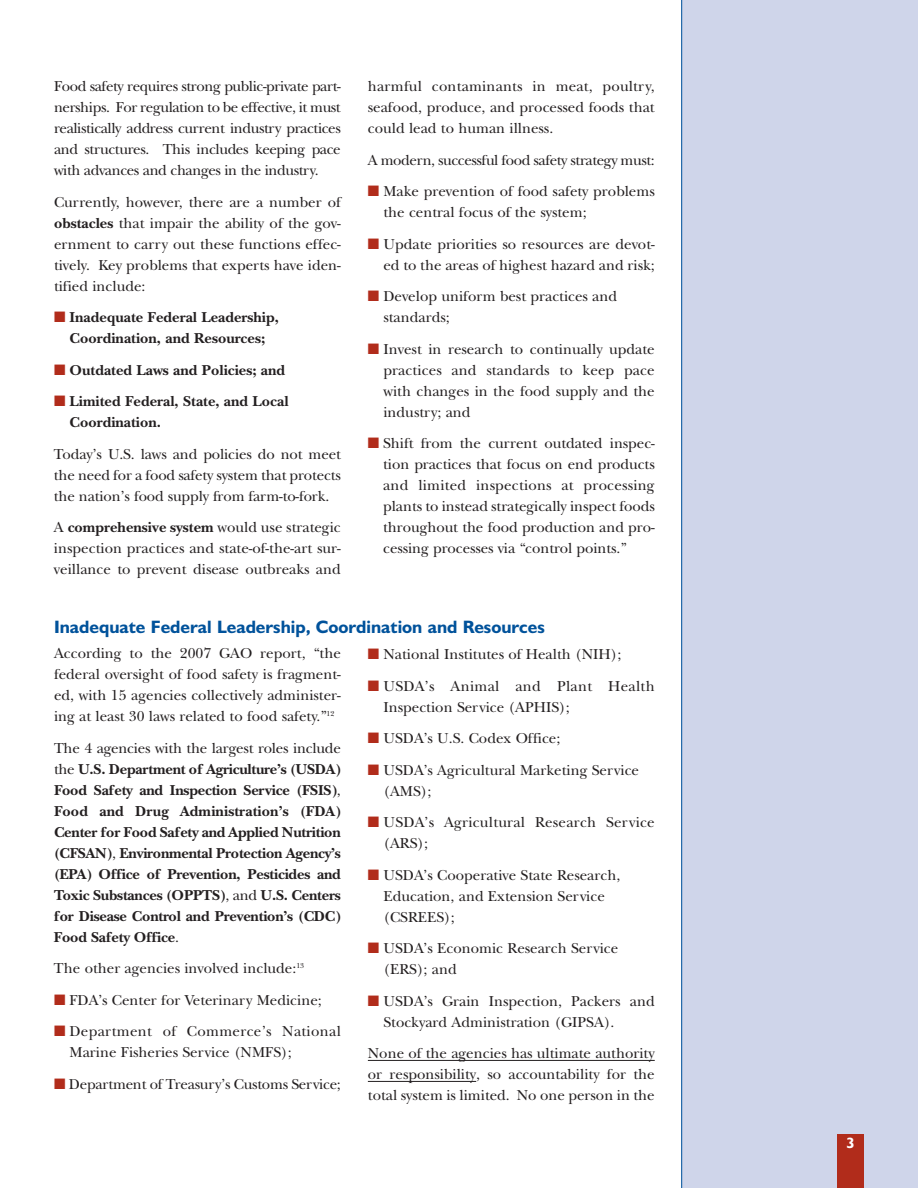
<style>
.page{position:relative;width:918px;height:1188px;background:#fff}
.page>*{position:absolute;margin:0;border:0;box-sizing:border-box;transform-origin:0 0}
.t1{font:700 18px "Humanist 521 BT";color:#00529b}
.t2{font:15px/21px "New Baskerville";color:#231f20;text-align:justify}
.t3{font:700 15px/21px "New Baskerville";color:#231f20;text-align:center}
.t4{font:15px/21px "New Baskerville";letter-spacing:.02em;color:#231f20}
.t5{font:15px "New Baskerville";letter-spacing:-.025em;color:#231f20}
.t6{font:700 15px "Humanist 521 BT";color:#fff}
.s1{font-weight:700}
.s2{color:#b12c1b}
.s3{font-weight:400}
</style>
<div class="page">
<div style="left:682px;top:0;width:236px;height:1188px;background:#cfd5ea"></div>
<div style="left:837px;top:1134px;width:27px;height:54px;background:#b12c1b"></div>
<hr style="left:681px;top:0;width:1px;height:1188px;background:#00529b">
<hr style="left:368px;top:1060px;width:287px;height:1px;background:#231f20">
<hr style="left:368px;top:1081px;width:108px;height:1px;background:#231f20">
<p class="t2" style="left:54px;top:78px;width:288px">Food safety requires strong public-private part&shy;nerships. For regulation to be effective, it must realistically address current industry practices and structures. This includes keeping pace with advances and changes in the industry.</p>
<p class="t2" style="left:54px;top:193px;width:288px">Currently, however, there are a number of <span class="s1">obstacles</span> that impair the ability of the gov&shy;ernment to carry out these functions effec&shy;tively. Key problems that experts have iden&shy;tified include:</p>
<p class="t3" style="left:54px;top:309px;width:227px"><span class="s2">■</span> Inadequate Federal Leadership,<br>Coordination, and Resources;</p>
<p class="t3" style="left:54px;top:361px;width:233px"><span class="s2">■</span> Outdated Laws and Policies; and</p>
<p class="t3" style="left:70px;top:393px;width:220px;text-align:left;text-indent:-16px"><span class="s2">■</span> Limited Federal, State, and Local<br>Coordination.</p>
<p class="t2" style="left:54px;top:445px;width:288px">Today’s U.S. laws and policies do not meet the need for a food safety system that protects the nation’s food supply from farm-to-fork.</p>
<p class="t2" style="left:54px;top:519px;width:288px">A <span class="s1">comprehensive system</span> would use strategic inspection practices and state-of-the-art sur&shy;veillance to prevent disease outbreaks and</p>
<p class="t2" style="left:368px;top:78px;width:288px">harmful contaminants in meat, poultry, seafood, produce, and processed foods that could lead to human illness.</p>
<p class="t5" style="left:368px;top:154px;width:288px">A modern, successful food safety strategy must:</p>
<p class="t2" style="left:383px;top:183px;width:273px;text-indent:-16px"><span class="s2">■</span> Make prevention of food safety problems the central focus of the system;</p>
<p class="t2" style="left:368px;top:235px;width:288px;text-align:right"><span class="s2">■</span> Update priorities so resources are devot&shy;ed to the areas of highest hazard and risk;</p>
<p class="t2" style="left:383px;top:288px;width:235px;text-indent:-16px"><span class="s2">■</span> Develop uniform best practices and standards;</p>
<p class="t2" style="left:383px;top:340px;width:273px;text-indent:-16px"><span class="s2">■</span> Invest in research to continually update practices and standards to keep pace with changes in the food supply and the industry; and</p>
<p class="t2" style="left:383px;top:435px;width:273px;text-indent:-15px"><span class="s2">■</span> Shift from the current outdated inspec&shy;tion practices that focus on end products and limited inspections at processing plants to instead strategically inspect foods throughout the food production and pro&shy;cessing processes via “control points.”</p>
<p class="t1" style="left:54px;top:621px;width:492px">Inadequate Federal Leadership, Coordination and Resources</p>
<p class="t2" style="left:54px;top:645px;width:288px">According to the 2007 GAO report, “the federal oversight of food safety is fragment&shy;ed, with 15 agencies collectively administer&shy;ing at least 30 laws related to food safety.”<sup>12</sup></p>
<p class="t3" style="left:54px;top:739px;width:288px;text-align:justify"><span class="s3">The 4 agencies with the largest roles include the</span> U.S. Department of Agriculture’s (USDA)<br>Food Safety and Inspection Service (FSIS)<span class="s3">, </span>Food and Drug Administration’s (FDA)<br>Center for Food Safety and Applied Nutrition (CFSAN)<span class="s3">,</span> Environmental Protection Agency’s (EPA) Office of Prevention, Pesticides and Toxic Substances (OPPTS)<span class="s3">, and</span> U.S. Centers for Disease Control and Prevention’s (CDC)<br>Food Safety Office<span class="s3">.</span></p>
<p class="t2" style="left:54px;top:960px;width:252px">The other agencies involved include:<sup>13</sup></p>
<p class="t2" style="left:54px;top:991px;width:269px"><span class="s2">■</span> FDA’s Center for Veterinary Medicine;</p>
<p class="t4" style="left:70px;top:1023px;width:273px;text-indent:-16px"><span class="s2">■</span> Department of Commerce’s National<br>Marine Fisheries Service (NMFS);</p>
<p class="t2" style="left:54px;top:1075px;width:288px"><span class="s2">■</span> Department of Treasury’s Customs Service;</p>
<p class="t2" style="left:368px;top:646px;width:255px"><span class="s2">■</span> National Institutes of Health (NIH);</p>
<p class="t4" style="left:383px;top:677px;width:273px;text-indent:-16px"><span class="s2">■</span> USDA’s Animal and Plant Health<br>Inspection Service (APHIS);</p>
<p class="t2" style="left:368px;top:730px;width:194px"><span class="s2">■</span> USDA’s U.S. Codex Office;</p>
<p class="t2" style="left:383px;top:761px;width:257px;text-indent:-16px"><span class="s2">■</span> USDA’s Agricultural Marketing Service (AMS);</p>
<p class="t2" style="left:383px;top:814px;width:273px;text-indent:-16px"><span class="s2">■</span> USDA’s Agricultural Research Service (ARS);</p>
<p class="t2" style="left:383px;top:866px;width:238px;text-align:left;text-indent:-16px"><span class="s2">■</span> USDA’s Cooperative State Research,<br>Education, and Extension Service (CSREES);</p>
<p class="t2" style="left:383px;top:940px;width:236px;text-indent:-16px"><span class="s2">■</span> USDA’s Economic Research Service (ERS); and</p>
<p class="t2" style="left:383px;top:992px;width:273px;text-indent:-16px"><span class="s2">■</span> USDA’s Grain Inspection, Packers and<br>Stockyard Administration (GIPSA).</p>
<p class="t2" style="left:368px;top:1045px;width:288px">None of the agencies has ultimate authority or responsibility, so accountability for the total system is limited. No one person in the</p>
<p class="t6" style="left:846px;top:1137px;width:10px">3</p>
</div>
